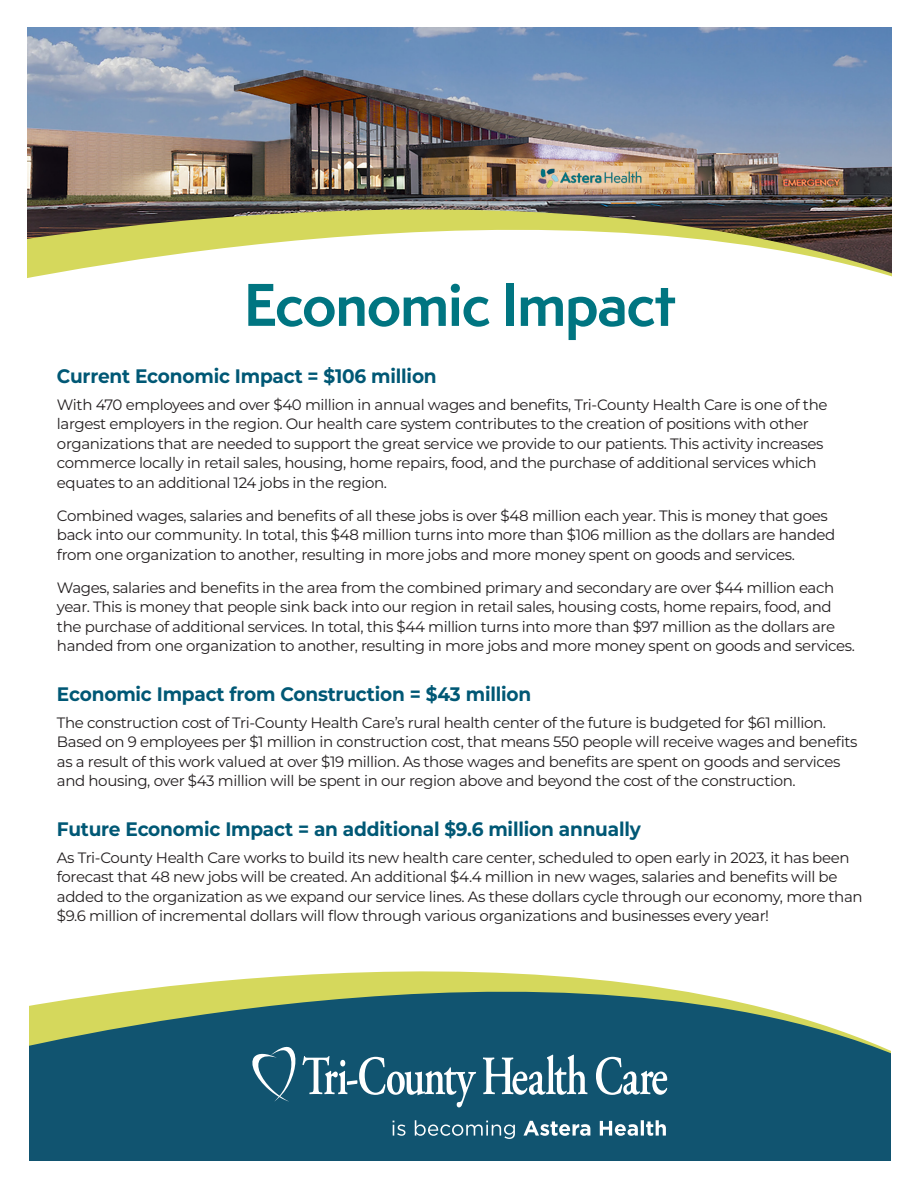
<style>
.page{position:relative;width:918px;height:1188px;background:#fff}
.page>*{position:absolute;margin:0;border:0;box-sizing:border-box;transform-origin:0 0}
.t1{font:700 55.5px "Semplicita Pro";letter-spacing:-.02em;color:#007581}
.Rebrand_Question{font:700 19.5px "Montserrat";letter-spacing:-.01em;color:#005875;scale:.95 1}
.Question{font:700 19.5px "Montserrat";letter-spacing:-.01em;color:#005875;scale:.95 1}
.Rebrand_Text{font:15px/19.5px "Montserrat";letter-spacing:-.025em;color:#231f20}
</style>
<div class="page">
<img style="left:28px;top:27px;width:864px;height:153px">
<img style="left:28px;top:180px;width:864px;height:98px">
<svg style="left:29px;top:971px;width:861px;height:190px;background:#46787d"></svg>
<svg style="left:393px;top:1120px;width:273px;height:19px"></svg>
<svg style="left:252px;top:1047px;width:224px;height:60px;background:#397188"></svg>
<svg style="left:483px;top:1055px;width:105px;height:40px"></svg>
<svg style="left:596px;top:1057px;width:71px;height:38px"></svg>
<p class="t1" style="left:244px;top:264px;width:433px">Economic Impact</p>
<p class="Question" style="left:57px;top:363px;width:401px">Current Economic Impact = $106 million</p>
<p class="Rebrand_Text" style="left:57px;top:394px;width:772px">With 470 employees and over $40 million in annual wages and benefits, Tri-County Health Care is one of the largest employers in the region. Our health care system contributes to the creation of positions with other organizations that are needed to support the great service we provide to our patients. This activity increases commerce locally in retail sales, housing, home repairs, food, and the purchase of additional services which equates to an additional 124 jobs in the region.</p>
<p class="Rebrand_Text" style="left:57px;top:505px;width:780px">Combined wages, salaries and benefits of all these jobs is over $48 million each year. This is money that goes back into our community. In total, this $48 million turns into more than $106 million as the dollars are handed from one organization to another, resulting in more jobs and more money spent on goods and services.</p>
<p class="Rebrand_Text" style="left:57px;top:577px;width:799px">Wages, salaries and benefits in the area from the combined primary and secondary are over $44 million each year. This is money that people sink back into our region in retail sales, housing costs, home repairs, food, and the purchase of additional services. In total, this $44 million turns into more than $97 million as the dollars are handed from one organization to another, resulting in more jobs and more money spent on goods and services.</p>
<p class="Rebrand_Question" style="left:57px;top:681px;width:501px">Economic Impact from Construction = $43 million</p>
<p class="Rebrand_Text" style="left:57px;top:712px;width:802px">The construction cost of Tri-County Health Care’s rural health center of the future is budgeted for $61 million.<br>Based on 9 employees per $1 million in construction cost, that means 550 people will receive wages and benefits as a result of this work valued at over $19 million. As those wages and benefits are spent on goods and services and housing, over $43 million will be spent in our region above and beyond the cost of the construction.</p>
<p class="Rebrand_Question" style="left:57px;top:816px;width:616px">Future Economic Impact = an additional $9.6 million annually</p>
<p class="Rebrand_Text" style="left:57px;top:847px;width:807px">As Tri-County Health Care works to build its new health care center, scheduled to open early in 2023, it has been forecast that 48 new jobs will be created. An additional $4.4 million in new wages, salaries and benefits will be added to the organization as we expand our service lines. As these dollars cycle through our economy, more than $9.6 million of incremental dollars will flow through various organizations and businesses every year!</p>
</div>
